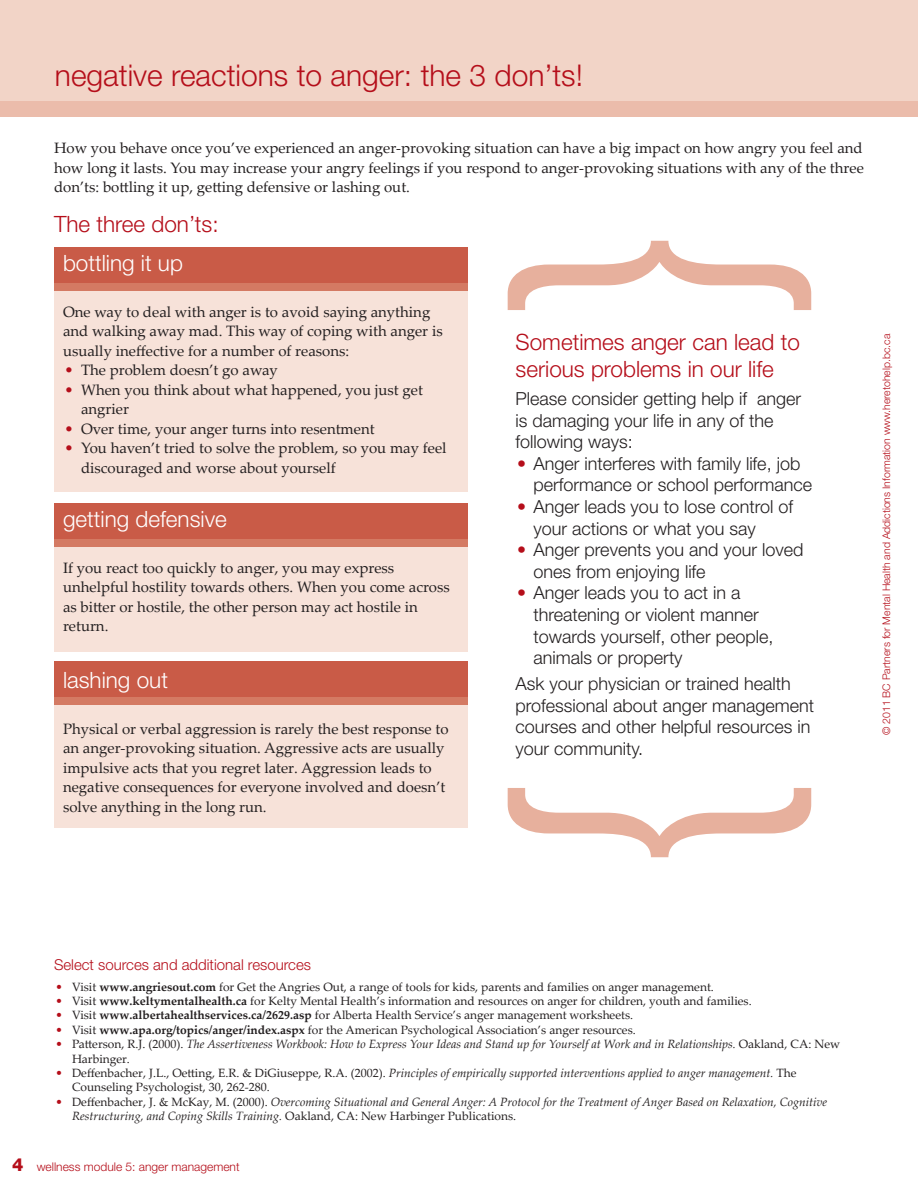
<style>
.page{position:relative;width:918px;height:1188px;background:#fff}
.page>*{position:absolute;margin:0;border:0;box-sizing:border-box;transform-origin:0 0}
.t1{font:300 330px "Helvetica Neue LT Std";color:#e7b09d}
.t2{font:300 30px "Helvetica Neue LT Std";color:#b50e1a}
.t3{font:300 22.5px/27px "Helvetica Neue LT Std";color:#b50e1a}
.t4{font:300 22.5px "Helvetica Neue LT Std";color:#fff}
.t5{font:300 18px/21.6px "Helvetica Neue LT Std";color:#231f20}
.t6{font:15px/19.5px "Palatino Linotype";color:#231f20}
.t7{font:300 15px "Helvetica Neue LT Std";color:#b50e1a}
.t8{font:12px/14.4px "Palatino Linotype";color:#231f20}
.t9{font:italic 12px/14.4px "Palatino Linotype";color:#231f20}
.t10{font:300 12px "Helvetica Neue LT Std";color:#b50e1a}
.t11{font:300 10.5px "Helvetica Neue LT Std";color:#b50e1a}
.s1{color:#b50e1a}
.s2{font-weight:700}
.s3{font-style:normal;color:#b50e1a}
.s4{font-style:normal}
.s5{font-style:italic}
.s6{font-weight:800;font-size:18px}
</style>
<div class="page">
<div style="left:54px;top:695px;width:414px;height:133px;background:#f7e2d9"></div>
<div style="left:54px;top:662px;width:414px;height:38px;background:#c95b47"></div>
<div style="left:54px;top:698px;width:414px;height:7px;background:#d47a63"></div>
<div style="left:54px;top:537px;width:414px;height:115px;background:#f7e2d9"></div>
<div style="left:54px;top:503px;width:414px;height:39px;background:#c95b47"></div>
<div style="left:54px;top:539px;width:414px;height:8px;background:#d47a63"></div>
<div style="left:54px;top:280px;width:414px;height:212px;background:#f7e2d9"></div>
<div style="left:54px;top:247px;width:414px;height:39px;background:#c95b47"></div>
<div style="left:54px;top:283px;width:414px;height:8px;background:#d47a63"></div>
<div style="left:0;top:0;width:918px;height:101px;background:#f2d4c7"></div>
<div style="left:0;top:101px;width:918px;height:15px;background:#ebbcab"></div>
<h2 class="t2" style="left:55px;top:57px;width:529px">negative reactions to anger: the 3 don’ts!</h2>
<p class="t6" style="left:54px;top:138px;width:811px;text-align:justify">How you behave once you’ve experienced an anger-provoking situation can have a big impact on how angry you feel and how long it lasts. You may increase your angry feelings if you respond to anger-provoking situations with any of the three don’ts: bottling it up, getting defensive or lashing out.</p>
<h3 class="t3" style="left:54px;top:210px;width:166px">The three don’ts:</h3>
<h3 class="t4" style="left:63px;top:249px;width:121px">bottling it up</h3>
<p class="t6" style="left:63px;top:301px;width:381px">One way to deal with anger is to avoid saying anything and walking away mad. This way of coping with anger is usually ineffective for a number of reasons:</p>
<p class="t6" style="left:64px;top:360px;width:215px"><span class="s1">•</span> The problem doesn’t go away</p>
<p class="t6" style="left:81px;top:379px;width:343px;text-indent:-16px"><span class="s1">•</span> When you think about what happened, you just get angrier</p>
<p class="t6" style="left:64px;top:418px;width:312px"><span class="s1">•</span> Over time, your anger turns into resentment</p>
<p class="t6" style="left:81px;top:438px;width:367px;text-indent:-16px"><span class="s1">•</span> You haven’t tried to solve the problem, so you may feel discouraged and worse about yourself</p>
<h3 class="t4" style="left:63px;top:505px;width:165px">getting defensive</h3>
<p class="t6" style="left:63px;top:557px;width:388px">If you react too quickly to anger, you may express unhelpful hostility towards others. When you come across as bitter or hostile, the other person may act hostile in return.</p>
<h3 class="t3" style="left:516px;top:328px;width:286px">Sometimes anger can lead to serious problems in our life</h3>
<p class="t5" style="left:516px;top:387px;width:287px">Please consider getting help if anger is damaging your life in any of the following ways:</p>
<p class="t5" style="left:534px;top:452px;width:280px;text-indent:-17px"><span class="s1">•</span> Anger interferes with family life, job performance or school performance</p>
<p class="t5" style="left:534px;top:495px;width:261px;text-indent:-17px"><span class="s1">•</span> Anger leads you to lose control of your actions or what you say</p>
<p class="t5" style="left:534px;top:539px;width:271px;text-indent:-17px"><span class="s1">•</span> Anger prevents you and your loved ones from enjoying life</p>
<p class="t5" style="left:534px;top:582px;width:241px;text-indent:-17px"><span class="s1">•</span> Anger leads you to act in a threatening or violent manner towards yourself, other people, animals or property</p>
<p class="t5" style="left:516px;top:673px;width:300px">Ask your physician or trained health professional about anger management courses and other helpful resources in your community.</p>
<h1 class="t1" style="left:429px;top:885px;width:111px;rotate:-90deg">{</h1>
<h3 class="t4" style="left:63px;top:666px;width:107px">lashing out</h3>
<p class="t6" style="left:63px;top:718px;width:387px">Physical or verbal aggression is rarely the best response to an anger-provoking situation. Aggressive acts are usually impulsive acts that you regret later. Aggression leads to negative consequences for everyone involved and doesn’t solve anything in the long run.</p>
<p class="t11" style="left:880px;top:735px;width:403px;rotate:-90deg">© 2011 BC Partners for Mental Health and Addictions Information www.heretohelp.bc.ca</p>
<p class="t7" style="left:54px;top:955px;width:259px">Select sources and additional resources</p>
<p class="t8" style="left:56px;top:979px;width:660px"><span class="s1">•</span> Visit <span class="s2">www.angriesout.com</span> for Get the Angries Out, a range of tools for kids, parents and families on anger management.</p>
<p class="t8" style="left:56px;top:993px;width:698px"><span class="s1">•</span> Visit <span class="s2">www.keltymentalhealth.ca</span> for Kelty Mental Health’s information and resources on anger for children, youth and families.</p>
<p class="t8" style="left:56px;top:1008px;width:579px"><span class="s1">•</span> Visit <span class="s2">www.albertahealthservices.ca/2629.asp</span> for Alberta Health Service’s anger management worksheets.</p>
<p class="t8" style="left:56px;top:1022px;width:582px"><span class="s1">•</span> Visit <span class="s2">www.apa.org/topics/anger/index.aspx</span> for the American Psychological Association’s anger resources.</p>
<p class="t9" style="left:72px;top:1036px;width:770px;text-indent:-16px"><span class="s3">•</span> <span class="s4">Patterson, R.J. (2000).</span> The Assertiveness Workbook: How to Express Your Ideas and Stand up for Yourself at Work and in Relationships. <span class="s4">Oakland, CA: New<br>Harbinger.</span></p>
<p class="t8" style="left:72px;top:1065px;width:726px;text-indent:-16px"><span class="s1">•</span> Deffenbacher, J.L., Oetting, E.R. &amp; DiGiuseppe, R.A. (2002). <span class="s5">Principles of empirically supported interventions applied to anger management.</span> The<br>Counseling Psychologist, 30, 262-280.</p>
<p class="t9" style="left:72px;top:1094px;width:757px;text-indent:-16px"><span class="s3">•</span> <span class="s4">Deffenbacher, J. &amp; McKay, M. (2000).</span> Overcoming Situational and General Anger: A Protocol for the Treatment of Anger Based on Relaxation, Cognitive<br>Restructuring, and Coping Skills Training. <span class="s4">Oakland, CA: New Harbinger Publications.</span></p>
<p class="t10" style="left:12px;top:1159px;width:229px"><span class="s6">4</span> wellness module 5: anger management</p>
</div>
